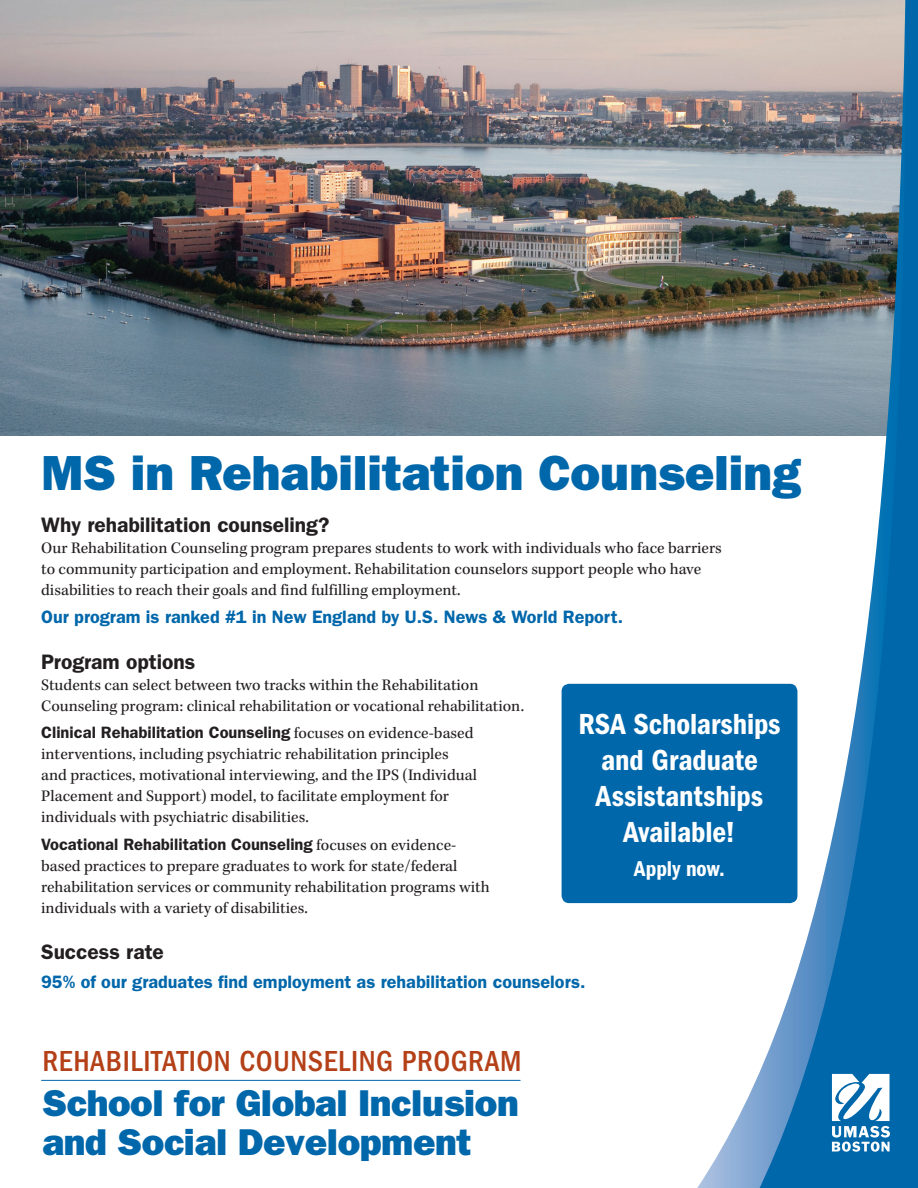
<style>
.page{position:relative;width:918px;height:1188px;background:#fff}
.page>*{position:absolute;margin:0;border:0;box-sizing:border-box;transform-origin:0 0}
.t1{font:49.5px "ITC Franklin Gothic Std Hvy";letter-spacing:-.005em;color:#0067aa}
.t2{font:37.5px/39px "ITC Franklin Gothic Std Hvy";letter-spacing:-.01em;color:#0067aa}
.t3{font:30px/36.2px "ITC Franklin Gothic Std Dm Cd";letter-spacing:-.005em;color:#fff}
.t4{font:500 condensed 30px "ITC Franklin Gothic Std";letter-spacing:.02em;color:#b44018}
.t5{font:22.2px "ITC Franklin Gothic Std Dm Cd";color:#fff}
.subhead{font:600 21px "ITC Franklin Gothic Std";color:#231f20}
.subhead-2{font:600 18px "ITC Franklin Gothic Std";color:#0067aa}
.text{font:16.5px/21px "Kepler Std";color:#231f20}
.s1{font-family:"ITC Franklin Gothic Std";font-weight:600}
</style>
<div class="page">
<img style="left:0;top:0;width:697px;height:435px">
<svg style="left:697px;top:0;width:47px;height:1188px"></svg>
<svg style="left:744px;top:0;width:174px;height:1188px"></svg>
<svg style="left:832px;top:1074px;width:58px;height:78px"></svg>
<div style="left:562px;top:684px;width:235px;height:219px;background:#0067aa;border-radius:8px"></div>
<hr style="left:41px;top:1080px;width:480px;height:1px;background:#0067aa">
<p class="t1" style="left:41px;top:444px;width:761px">MS in Rehabilitation Counseling</p>
<p class="subhead" style="left:41px;top:512px;width:290px">Why rehabilitation counseling?</p>
<p class="text" style="left:41px;top:538px;width:682px">Our Rehabilitation Counseling program prepares students to work with individuals who face barriers to community participation and employment. Rehabilitation counselors support people who have disabilities to reach their goals and find fulfilling employment.</p>
<p class="subhead-2" style="left:41px;top:606px;width:583px">Our program is ranked #1 in New England by U.S. News &amp; World Report.</p>
<p class="subhead" style="left:41px;top:649px;width:156px">Program options</p>
<p class="text" style="left:41px;top:675px;width:484px">Students can select between two tracks within the Rehabilitation<br>Counseling program: clinical rehabilitation or vocational rehabilitation.</p>
<p class="text" style="left:41px;top:723px;width:437px"><span class="s1">Clinical Rehabilitation Counseling</span> focuses on evidence-based interventions, including psychiatric rehabilitation principles and practices, motivational interviewing, and the IPS (Individual Placement and Support) model, to facilitate employment for individuals with psychiatric disabilities.</p>
<p class="text" style="left:41px;top:835px;width:450px"><span class="s1">Vocational Rehabilitation Counseling</span> focuses on evidence&shy;based practices to prepare graduates to work for state/federal rehabilitation services or community rehabilitation programs with individuals with a variety of disabilities.</p>
<p class="subhead" style="left:41px;top:939px;width:124px">Success rate</p>
<p class="subhead-2" style="left:41px;top:971px;width:546px">95% of our graduates find employment as rehabilitation counselors.</p>
<p class="t3" style="left:578px;top:706px;width:204px">RSA Scholarships</p>
<p class="t3" style="left:596px;top:742px;width:169px">and Graduate<br>Assistantships</p>
<p class="t3" style="left:623px;top:815px;width:114px">Available!</p>
<p class="t5" style="left:634px;top:856px;width:92px">Apply now.</p>
<p class="t4" style="left:43px;top:1044px;width:481px">REHABILITATION COUNSELING PROGRAM</p>
<p class="t2" style="left:43px;top:1084px;width:478px">School for Global Inclusion and Social Development</p>
</div>
